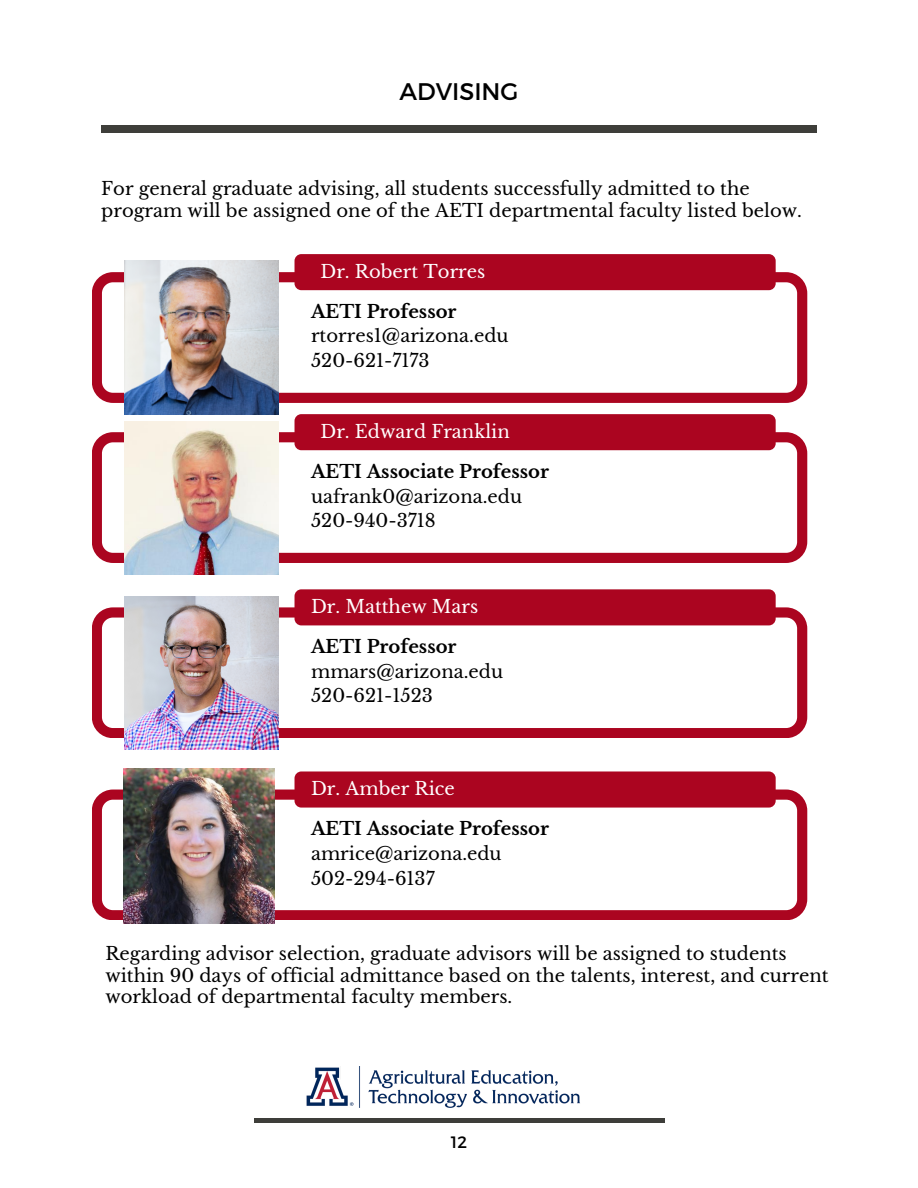
<style>
.page{position:relative;width:918px;height:1188px;background:#fff}
.page>*{position:absolute;margin:0;border:0;box-sizing:border-box;transform-origin:0 0}
.t1{font:24px "Montserrat";color:#000}
.t2{font:18px/21.3px "Libre Baskerville";color:#000}
.t3{font:700 18px "Libre Baskerville";color:#000}
.t4{font:18px "Libre Baskerville";color:#fff}
.t5{font:16.5px "Montserrat";color:#000}
</style>
<div class="page">
<div style="left:101px;top:125px;width:716px;height:8px;background:#3e3e3a"></div>
<img style="left:306px;top:1066px;width:274px;height:42px">
<hr style="left:254px;top:1118px;width:411px;height:4px;background:#3e3e3a">
<svg style="left:92px;top:607px;width:715px;height:131px"></svg>
<div style="left:295px;top:589px;width:481px;height:36px;background:#ab0520;border-radius:7px"></div>
<img style="left:125px;top:596px;width:153px;height:153px">
<svg style="left:92px;top:272px;width:715px;height:131px"></svg>
<div style="left:295px;top:254px;width:481px;height:36px;background:#ab0520;border-radius:7px"></div>
<svg style="left:92px;top:432px;width:715px;height:131px"></svg>
<div style="left:295px;top:414px;width:481px;height:36px;background:#ab0520;border-radius:7px"></div>
<img style="left:125px;top:261px;width:153px;height:153px">
<img style="left:125px;top:421px;width:153px;height:154px">
<svg style="left:92px;top:790px;width:715px;height:130px"></svg>
<div style="left:295px;top:771px;width:481px;height:37px;background:#ab0520;border-radius:7px"></div>
<img style="left:123px;top:769px;width:151px;height:155px">
<p class="t1" style="left:399px;top:76px;width:121px">ADVISING</p>
<p class="t2" style="left:101px;top:178px;width:702px">For general graduate advising, all students successfully admitted to the program will be assigned one of the AETI departmental faculty listed below.</p>
<p class="t4" style="left:320px;top:260px;width:166px">Dr. Robert Torres</p>
<p class="t3" style="left:311px;top:300px;width:147px">AETI Professor</p>
<p class="t2" style="left:311px;top:326px;width:199px">rtorres1@arizona.edu</p>
<p class="t2" style="left:311px;top:350px;width:120px">520-621-7173</p>
<p class="t4" style="left:320px;top:420px;width:191px">Dr. Edward Franklin</p>
<p class="t3" style="left:311px;top:460px;width:239px">AETI Associate Professor</p>
<p class="t2" style="left:311px;top:486px;width:213px">uafrank0@arizona.edu</p>
<p class="t2" style="left:311px;top:510px;width:126px">520-940-3718</p>
<p class="t4" style="left:311px;top:595px;width:169px">Dr. Matthew Mars</p>
<p class="t3" style="left:311px;top:636px;width:147px">AETI Professor</p>
<p class="t2" style="left:311px;top:661px;width:194px">mmars@arizona.edu</p>
<p class="t2" style="left:311px;top:686px;width:123px">520-621-1523</p>
<p class="t4" style="left:311px;top:777px;width:145px">Dr. Amber Rice</p>
<p class="t3" style="left:311px;top:818px;width:239px">AETI Associate Professor</p>
<p class="t2" style="left:311px;top:843px;width:192px">amrice@arizona.edu</p>
<p class="t2" style="left:311px;top:868px;width:125px">502-294-6137</p>
<p class="t2" style="left:105px;top:943px;width:725px">Regarding advisor selection, graduate advisors will be assigned to students within 90 days of official admittance based on the talents, interest, and current workload of departmental faculty members.</p>
<p class="t5" style="left:451px;top:1131px;width:18px">12</p>
</div>
